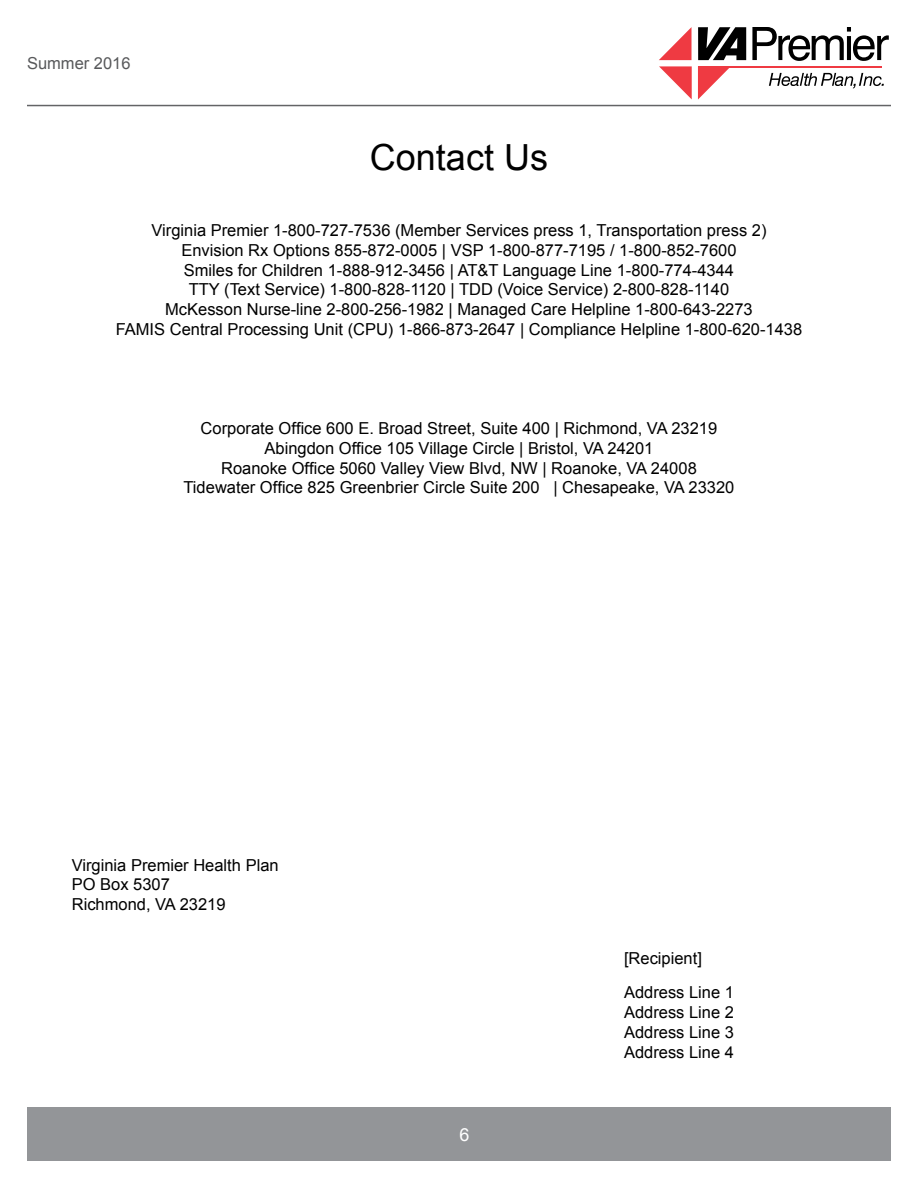
<style>
.page{position:relative;width:918px;height:1188px;background:#fff}
.page>*{position:absolute;margin:0;border:0;box-sizing:border-box;transform-origin:0 0}
.t1{font:36px "Arial";color:#000}
.t2{font:18px "Arial";color:#fff}
.t3{font:16.5px/19.8px "Arial";color:#000;text-align:center}
.t4{font:16.5px "Arial";color:#58595b}
</style>
<div class="page">
<svg style="left:752px;top:27px;width:137px;height:34px"></svg>
<svg style="left:769px;top:73px;width:115px;height:15px"></svg>
<svg style="left:698px;top:27px;width:48px;height:33px"></svg>
<svg style="left:659px;top:27px;width:33px;height:33px"></svg>
<svg style="left:659px;top:66px;width:33px;height:33px"></svg>
<svg style="left:698px;top:68px;width:31px;height:32px"></svg>
<hr style="left:698px;top:67px;width:183px;height:1px;background:#ef3a42">
<hr style="left:27px;top:105px;width:864px;height:1px;background:#636466">
<div style="left:27px;top:1107px;width:864px;height:54px;background:#939598"></div>
<p class="t4" style="left:27px;top:53px;width:105px">Summer 2016</p>
<h1 class="t1" style="left:370px;top:133px;width:180px">Contact Us</h1>
<p class="t3" style="left:116px;top:220px;width:688px">Virginia Premier 1-800-727-7536 (Member Services press 1, Transportation press 2)<br>Envision Rx Options 855-872-0005 | VSP 1-800-877-7195 / 1-800-852-7600<br>Smiles for Children 1-888-912-3456 | AT&amp;T Language Line 1-800-774-4344<br>TTY (Text Service) 1-800-828-1120 | TDD (Voice Service) 2-800-828-1140<br>McKesson Nurse-line 2-800-256-1982 | Managed Care Helpline 1-800-643-2273<br>FAMIS Central Processing Unit (CPU) 1-866-873-2647 | Compliance Helpline 1-800-620-1438</p>
<p class="t3" style="left:184px;top:418px;width:552px">Corporate Office 600 E. Broad Street, Suite 400 | Richmond, VA 23219<br>Abingdon Office 105 Village Circle | Bristol, VA 24201<br>Roanoke Office 5060 Valley View Blvd, NW | Roanoke, VA 24008<br>Tidewater Office 825 Greenbrier Circle Suite 200 | Chesapeake, VA 23320</p>
<p class="t3" style="left:72px;top:855px;width:208px;text-align:left">Virginia Premier Health Plan<br>PO Box 5307<br>Richmond, VA 23219</p>
<p class="t2" style="left:459px;top:1122px;width:12px">6</p>
<p class="t3" style="left:624px;top:941px;width:112px;line-height:34.8px;text-align:left">[Recipient]<br>Address Line 1</p>
<p class="t3" style="left:624px;top:1003px;width:112px;text-align:justify">Address Line 2<br>Address Line 3<br>Address Line 4</p>
</div>
